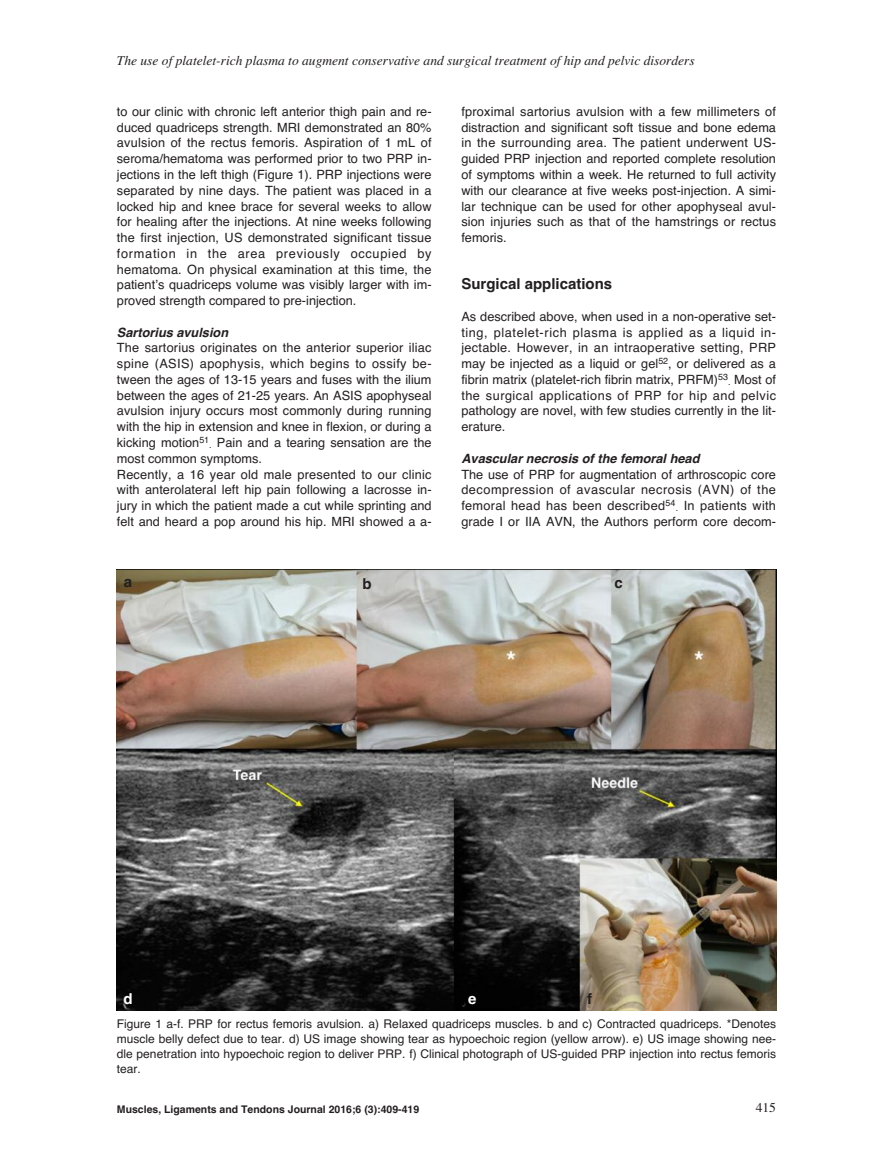
<style>
.page{position:relative;width:893px;height:1149px;background:#fff}
.page>*{position:absolute;margin:0;border:0;box-sizing:border-box;transform-origin:0 0}
.t1{font:700 15px "Helvetica";color:#231f20}
.t2{font:700 15px "Helvetica";color:#fff}
.t3{font:italic 13.5px "Times";color:#231f20}
.t4{font:13.5px "Times";color:#231f20}
.t5{font:12.75px/15.8px "Helvetica";color:#231f20;text-align:justify}
.t6{font:italic 700 12.75px "Helvetica";color:#231f20}
.t7{font:12px/15px "Helvetica";color:#231f20;text-align:justify}
.t8{font:700 10.5px "Helvetica";color:#231f20}
</style>
<div class="page">
<img style="left:117px;top:570px;width:659px;height:440px">
<p class="t3" style="left:117px;top:53px;width:579px">The use of platelet-rich plasma to augment conservative and surgical treatment of hip and pelvic disorders</p>
<p class="t5" style="left:461px;top:104px;width:316px">fproximal sartorius avulsion with a few millimeters of distraction and significant soft tissue and bone edema in the surrounding area. The patient underwent US&shy;guided PRP injection and reported complete resolution of symptoms within a week. He returned to full activity with our clearance at five weeks post-injection. A simi&shy;lar technique can be used for other apophyseal avul&shy;sion injuries such as that of the hamstrings or rectus femoris.</p>
<p class="t1" style="left:461px;top:275px;width:152px">Surgical applications</p>
<p class="t5" style="left:461px;top:308px;width:316px">As described above, when used in a non-operative set&shy;ting, platelet-rich plasma is applied as a liquid in&shy;jectable. However, in an intraoperative setting, PRP may be injected as a liquid or gel<sup>52</sup>, or delivered as a fibrin matrix (platelet-rich fibrin matrix, PRFM)<sup>53</sup><sub>.</sub> Most of the surgical applications of PRP for hip and pelvic pathology are novel, with few studies currently in the lit&shy;erature.</p>
<p class="t6" style="left:461px;top:451px;width:240px">Avascular necrosis of the femoral head</p>
<p class="t5" style="left:461px;top:466px;width:316px">The use of PRP for augmentation of arthroscopic core decompression of avascular necrosis (AVN) of the femoral head has been described<sup>54</sup><sub>.</sub> In patients with grade I or IIA AVN, the Authors perform core decom-</p>
<p class="t5" style="left:117px;top:104px;width:316px">to our clinic with chronic left anterior thigh pain and re&shy;duced quadriceps strength. MRI demonstrated an 80% avulsion of the rectus femoris. Aspiration of 1 mL of seroma/hematoma was performed prior to two PRP in&shy;jections in the left thigh (Figure 1). PRP injections were separated by nine days. The patient was placed in a locked hip and knee brace for several weeks to allow for healing after the injections. At nine weeks following the first injection, US demonstrated significant tissue formation in the area previously occupied by hematoma. On physical examination at this time, the patient’s quadriceps volume was visibly larger with im&shy;proved strength compared to pre-injection.</p>
<p class="t6" style="left:117px;top:325px;width:113px">Sartorius avulsion</p>
<p class="t5" style="left:117px;top:340px;width:316px;text-align:left">The sartorius originates on the anterior superior iliac spine (ASIS) apophysis, which begins to ossify be&shy;tween the ages of 13-15 years and fuses with the ilium between the ages of 21-25 years. An ASIS apophyseal avulsion injury occurs most commonly during running with the hip in extension and knee in flexion, or during a kicking motion<sup>51</sup><sub>.</sub> Pain and a tearing sensation are the most common symptoms.<br>Recently, a 16 year old male presented to our clinic with anterolateral left hip pain following a lacrosse in&shy;jury in which the patient made a cut while sprinting and felt and heard a pop around his hip. MRI showed a a-</p>
<p class="t1" style="left:124px;top:572px;width:10px">a</p>
<p class="t1" style="left:362px;top:575px;width:11px">b</p>
<p class="t1" style="left:614px;top:574px;width:10px">c</p>
<p class="t2" style="left:123px;top:989px;width:11px">d</p>
<p class="t2" style="left:468px;top:989px;width:10px">e</p>
<p class="t1" style="left:587px;top:989px;width:6px">f</p>
<p class="t7" style="left:117px;top:1015px;width:661px">Figure 1 a-f. PRP for rectus femoris avulsion. a) Relaxed quadriceps muscles. b and c) Contracted quadriceps. *Denotes muscle belly defect due to tear. d) US image showing tear as hypoechoic region (yellow arrow). e) US image showing nee&shy;dle penetration into hypoechoic region to deliver PRP. f) Clinical photograph of US-guided PRP injection into rectus femoris tear.</p>
<p class="t8" style="left:117px;top:1102px;width:304px">Muscles, Ligaments and Tendons Journal 2016;6 (3):409-419</p>
<p class="t4" style="left:756px;top:1098px;width:22px">415</p>
</div>
